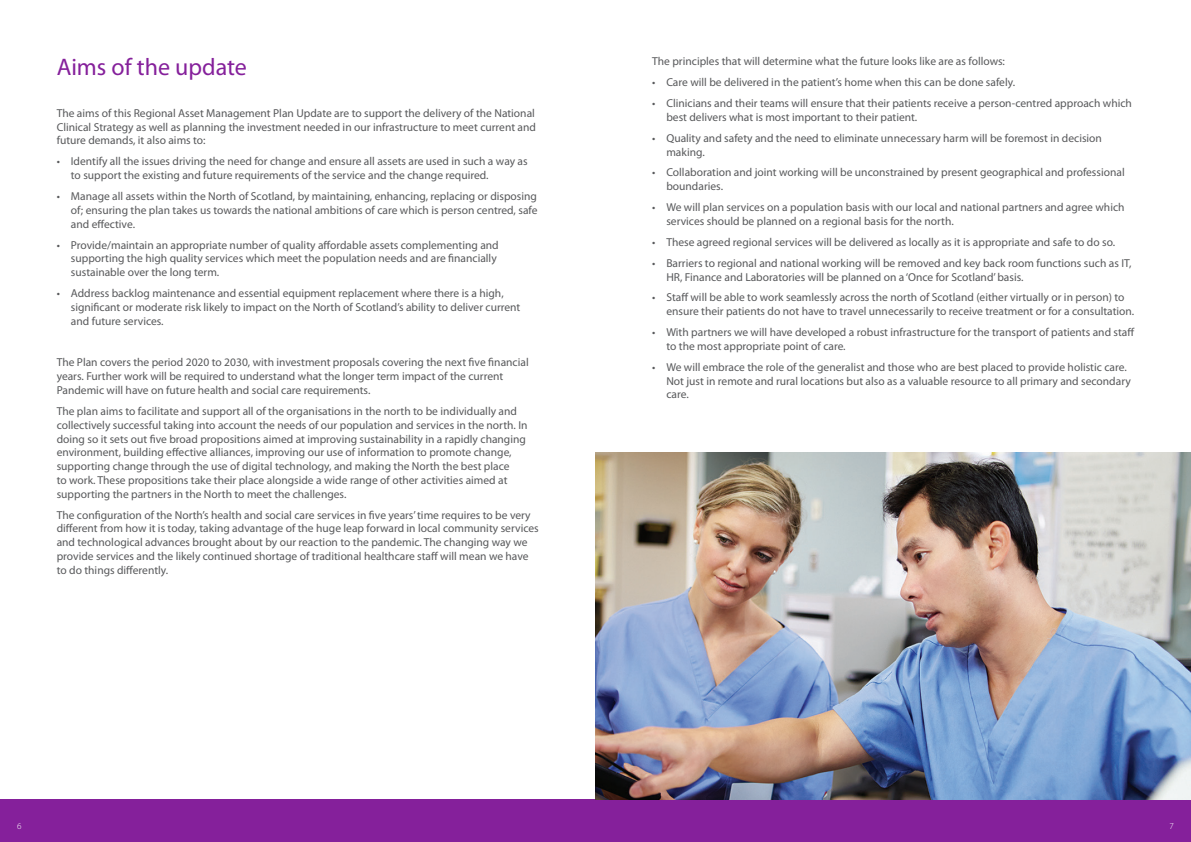
<style>
.page{position:relative;width:1191px;height:842px;background:#fff}
.page>*{position:absolute;margin:0;border:0;box-sizing:border-box;transform-origin:0 0}
.header_bue{font:24px "Myriad Pro";color:#85209b}
.body_text{font:11.5px/13.8px "Myriad Pro";color:#57585a}
.t1{font:300 9px "Myriad Pro";color:#fff}
</style>
<div class="page">
<div style="left:0;top:799px;width:1191px;height:43px;background:#85209b"></div>
<img style="left:595px;top:452px;width:596px;height:347px">
<p class="header_bue" style="left:57px;top:52px;width:192px">Aims of the update</p>
<p class="body_text" style="left:57px;top:106px;width:481px;text-align:justify">The aims of this Regional Asset Management Plan Update are to support the delivery of the National Clinical Strategy as well as planning the investment needed in our infrastructure to meet current and future demands, it also aims to:</p>
<p class="body_text" style="left:71px;top:154px;width:458px;text-indent:-14px">• Identify all the issues driving the need for change and ensure all assets are used in such a way as to support the existing and future requirements of the service and the change required.</p>
<p class="body_text" style="left:71px;top:189px;width:468px;text-align:justify;text-indent:-14px">• Manage all assets within the North of Scotland, by maintaining, enhancing, replacing or disposing of; ensuring the plan takes us towards the national ambitions of care which is person centred, safe and effective.</p>
<p class="body_text" style="left:71px;top:238px;width:429px;text-indent:-14px">• Provide/maintain an appropriate number of quality affordable assets complementing and supporting the high quality services which meet the population needs and are financially sustainable over the long term.</p>
<p class="body_text" style="left:71px;top:286px;width:451px;text-indent:-14px">• Address backlog maintenance and essential equipment replacement where there is a high, significant or moderate risk likely to impact on the North of Scotland’s ability to deliver current and future services.</p>
<p class="body_text" style="left:57px;top:355px;width:473px">The Plan covers the period 2020 to 2030, with investment proposals covering the next five financial years. Further work will be required to understand what the longer term impact of the current<br>Pandemic will have on future health and social care requirements.</p>
<p class="body_text" style="left:57px;top:404px;width:472px">The plan aims to facilitate and support all of the organisations in the north to be individually and collectively successful taking into account the needs of our population and services in the north. In doing so it sets out five broad propositions aimed at improving sustainability in a rapidly changing environment, building effective alliances, improving our use of information to promote change, supporting change through the use of digital technology, and making the North the best place<br>to work. These propositions take their place alongside a wide range of other activities aimed at supporting the partners in the North to meet the challenges.</p>
<p class="body_text" style="left:57px;top:508px;width:483px">The configuration of the North’s health and social care services in five years’ time requires to be very different from how it is today, taking advantage of the huge leap forward in local community services and technological advances brought about by our reaction to the pandemic. The changing way we provide services and the likely continued shortage of traditional healthcare staff will mean we have to do things differently.</p>
<p class="body_text" style="left:652px;top:54px;width:354px">The principles that will determine what the future looks like are as follows:</p>
<p class="body_text" style="left:652px;top:75px;width:364px">• Care will be delivered in the patient’s home when this can be done safely.</p>
<p class="body_text" style="left:666px;top:96px;width:467px;text-indent:-14px">• Clinicians and their teams will ensure that their patients receive a person-centred approach which best delivers what is most important to their patient.</p>
<p class="body_text" style="left:666px;top:131px;width:437px;text-indent:-14px">• Quality and safety and the need to eliminate unnecessary harm will be foremost in decision making.</p>
<p class="body_text" style="left:666px;top:166px;width:460px;text-indent:-14px">• Collaboration and joint working will be unconstrained by present geographical and professional boundaries.</p>
<p class="body_text" style="left:666px;top:200px;width:460px;text-indent:-14px">• We will plan services on a population basis with our local and national partners and agree which services should be planned on a regional basis for the north.</p>
<p class="body_text" style="left:652px;top:235px;width:464px">• These agreed regional services will be delivered as locally as it is appropriate and safe to do so.</p>
<p class="body_text" style="left:666px;top:256px;width:466px;text-indent:-14px">• Barriers to regional and national working will be removed and key back room functions such as IT,<br>HR, Finance and Laboratories will be planned on a ‘Once for Scotland’ basis.</p>
<p class="body_text" style="left:666px;top:290px;width:469px;text-indent:-14px">• Staff will be able to work seamlessly across the north of Scotland (either virtually or in person) to ensure their patients do not have to travel unnecessarily to receive treatment or for a consultation.</p>
<p class="body_text" style="left:666px;top:325px;width:470px;text-indent:-14px">• With partners we will have developed a robust infrastructure for the transport of patients and staff to the most appropriate point of care.</p>
<p class="body_text" style="left:666px;top:360px;width:466px;text-indent:-14px">• We will embrace the role of the generalist and those who are best placed to provide holistic care.<br>Not just in remote and rural locations but also as a valuable resource to all primary and secondary care.</p>
<p class="t1" style="left:17px;top:820px;width:6px">6</p>
<p class="t1" style="left:1169px;top:820px;width:6px">7</p>
</div>
